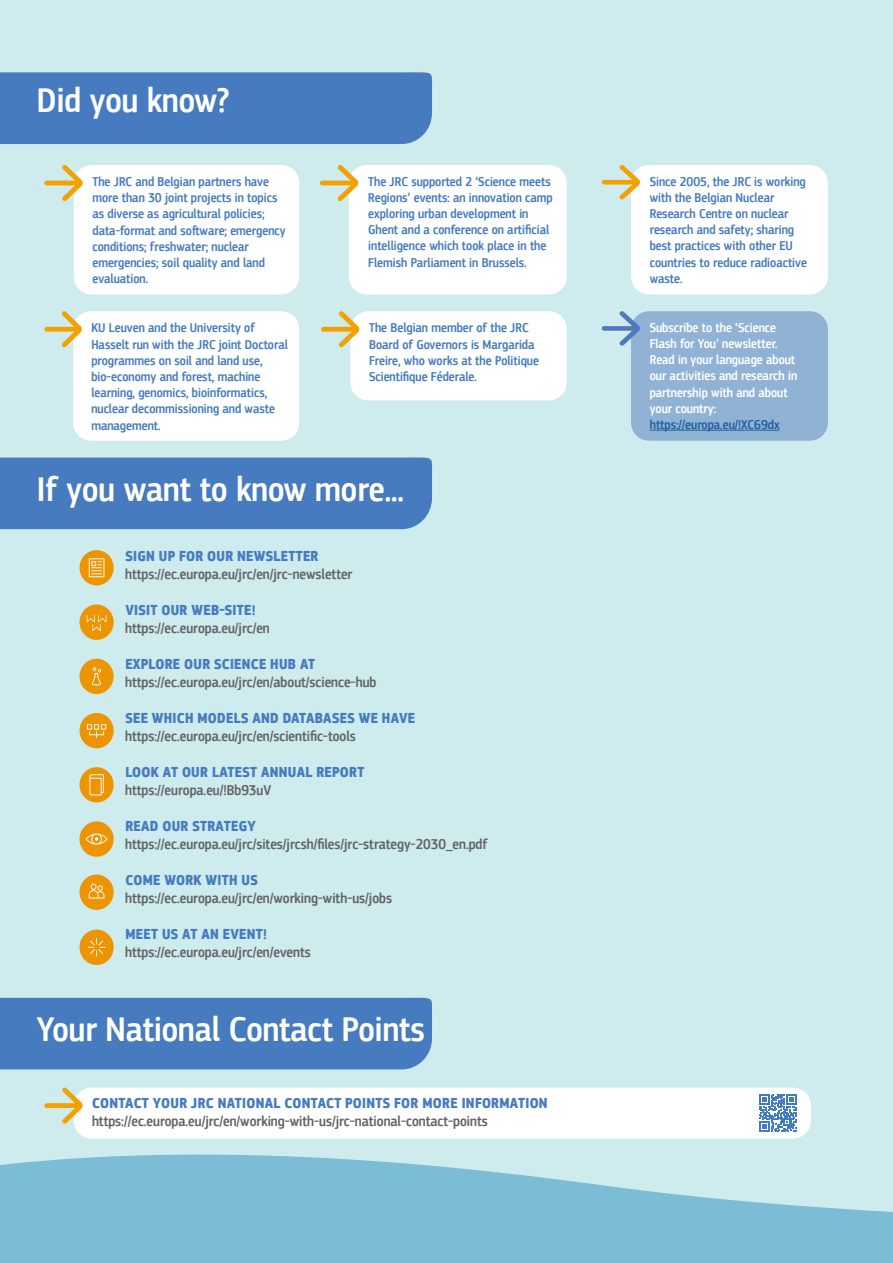
<style>
.page{position:relative;width:893px;height:1263px;background:#ceebee}
.page>*{position:absolute;margin:0;border:0;box-sizing:border-box;transform-origin:0 0}
.t1{font:500 36px "EC Square Sans Cond Pro";color:#fff}
.t2{font:500 15px "EC Square Sans Cond Pro";color:#636466}
.t3{font:700 15px "EC Square Sans Cond Pro";letter-spacing:.02em;color:#467cbf}
.t4{font:500 13.5px/16.2px "EC Square Sans Cond Pro";color:#467cbf}
.t5{font:500 13.5px/16.2px "EC Square Sans Cond Pro";color:#fff}
.t6{font:500 13.5px "EC Square Sans Cond Pro";color:#215e9e}
</style>
<div class="page">
<div style="left:0;top:72px;width:433px;height:72px;background:#467cbf"></div>
<div style="left:0;top:457px;width:433px;height:72px;background:#467cbf"></div>
<div style="left:0;top:997px;width:433px;height:72px;background:#467cbf"></div>
<div style="left:80px;top:767px;width:34px;height:35px;background:#ed9402;border-radius:50%"></div>
<svg style="left:89px;top:774px;width:15px;height:21px"></svg>
<div style="left:80px;top:929px;width:34px;height:36px;background:#ed9402;border-radius:50%"></div>
<svg style="left:88px;top:938px;width:18px;height:18px"></svg>
<div style="left:80px;top:713px;width:34px;height:35px;background:#ed9402;border-radius:50%"></div>
<svg style="left:87px;top:724px;width:19px;height:14px"></svg>
<div style="left:80px;top:659px;width:34px;height:35px;background:#ed9402;border-radius:50%"></div>
<svg style="left:92px;top:667px;width:9px;height:18px"></svg>
<div style="left:80px;top:874px;width:34px;height:36px;background:#ed9402;border-radius:50%"></div>
<svg style="left:89px;top:884px;width:15px;height:14px"></svg>
<div style="left:80px;top:821px;width:34px;height:36px;background:#ed9402;border-radius:50%"></div>
<svg style="left:86px;top:833px;width:22px;height:11px"></svg>
<div style="left:80px;top:550px;width:34px;height:35px;background:#ed9402;border-radius:50%"></div>
<svg style="left:89px;top:558px;width:15px;height:19px"></svg>
<div style="left:80px;top:604px;width:34px;height:36px;background:#ed9402;border-radius:50%"></div>
<svg style="left:87px;top:615px;width:19px;height:16px"></svg>
<div style="left:74px;top:165px;width:225px;height:129px;background:#fff;border-radius:18px"></div>
<svg style="left:44px;top:165px;width:39px;height:36px"></svg>
<div style="left:349px;top:165px;width:218px;height:129px;background:#fff;border-radius:18px"></div>
<div style="left:350px;top:311px;width:217px;height:89px;background:#fff;border-radius:18px"></div>
<svg style="left:321px;top:311px;width:39px;height:36px"></svg>
<div style="left:73px;top:311px;width:226px;height:130px;background:#fff;border-radius:18px"></div>
<svg style="left:44px;top:311px;width:38px;height:36px"></svg>
<div style="left:631px;top:165px;width:197px;height:129px;background:#fff;border-radius:18px"></div>
<svg style="left:602px;top:165px;width:38px;height:34px"></svg>
<div style="left:631px;top:311px;width:197px;height:130px;background:#90b3d5;border-radius:18px"></div>
<hr style="left:650px;top:430px;width:130px;height:1px;background:#215e9e">
<svg style="left:602px;top:311px;width:38px;height:35px"></svg>
<svg style="left:0;top:1138px;width:893px;height:125px;fill:#7bbdd6"></svg>
<div style="left:74px;top:1087px;width:737px;height:51px;background:#fff;border-radius:18px"></div>
<svg style="left:44px;top:1087px;width:39px;height:36px"></svg>
<svg style="left:759px;top:1094px;width:37px;height:38px"></svg>
<svg style="left:320px;top:165px;width:39px;height:36px"></svg>
<h1 class="t1" style="left:37px;top:79px;width:194px">Did you know?</h1>
<p class="t4" style="left:92px;top:174px;width:195px">The JRC and Belgian partners have more than 30 joint projects in topics as diverse as agricultural policies; data-format and software; emergency conditions; freshwater; nuclear emergencies; soil quality and land evaluation.</p>
<p class="t4" style="left:368px;top:173px;width:186px">The JRC supported 2 ‘Science meets Regions’ events: an innovation camp exploring urban development in Ghent and a conference on artificial intelligence which took place in the Flemish Parliament in Brussels.</p>
<p class="t4" style="left:369px;top:320px;width:171px">The Belgian member of the JRC<br>Board of Governors is Margarida<br>Freire, who works at the Politique<br>Scientifique Féderale.</p>
<p class="t4" style="left:91px;top:320px;width:198px">KU Leuven and the University of<br>Hasselt run with the JRC joint Doctoral programmes on soil and land use, bio-economy and forest, machine learning, genomics, bioinformatics, nuclear decommissioning and waste management.</p>
<h1 class="t1" style="left:37px;top:468px;width:369px">If you want to know more...</h1>
<p class="t3" style="left:125px;top:547px;width:195px">SIGN UP FOR OUR NEWSLETTER</p>
<p class="t2" style="left:125px;top:566px;width:229px">https://ec.europa.eu/jrc/en/jrc-newsletter</p>
<p class="t3" style="left:125px;top:601px;width:132px">VISIT OUR WEB-SITE!</p>
<p class="t2" style="left:125px;top:620px;width:146px">https://ec.europa.eu/jrc/en</p>
<p class="t3" style="left:125px;top:655px;width:191px">EXPLORE OUR SCIENCE HUB AT</p>
<p class="t2" style="left:125px;top:674px;width:253px">https://ec.europa.eu/jrc/en/about/science-hub</p>
<p class="t3" style="left:125px;top:709px;width:291px">SEE WHICH MODELS AND DATABASES WE HAVE</p>
<p class="t2" style="left:125px;top:728px;width:232px">https://ec.europa.eu/jrc/en/scientific-tools</p>
<p class="t3" style="left:125px;top:763px;width:241px">LOOK AT OUR LATEST ANNUAL REPORT</p>
<p class="t2" style="left:125px;top:782px;width:148px">https://europa.eu/!Bb93uV</p>
<p class="t3" style="left:125px;top:817px;width:132px">READ OUR STRATEGY</p>
<p class="t2" style="left:125px;top:836px;width:364px">https://ec.europa.eu/jrc/sites/jrcsh/files/jrc-strategy-2030_en.pdf</p>
<p class="t3" style="left:125px;top:871px;width:134px">COME WORK WITH US</p>
<p class="t2" style="left:125px;top:890px;width:268px">https://ec.europa.eu/jrc/en/working-with-us/jobs</p>
<p class="t3" style="left:125px;top:925px;width:143px">MEET US AT AN EVENT!</p>
<p class="t2" style="left:125px;top:944px;width:187px">https://ec.europa.eu/jrc/en/events</p>
<h1 class="t1" style="left:37px;top:1008px;width:390px">Your National Contact Points</h1>
<p class="t3" style="left:92px;top:1093px;width:457px">CONTACT YOUR JRC NATIONAL CONTACT POINTS FOR MORE INFORMATION</p>
<p class="t2" style="left:92px;top:1112px;width:397px">https://ec.europa.eu/jrc/en/working-with-us/jrc-national-contact-points</p>
<p class="t4" style="left:650px;top:173px;width:159px">Since 2005, the JRC is working with the Belgian Nuclear<br>Research Centre on nuclear research and safety; sharing best practices with other EU countries to reduce radioactive waste.</p>
<p class="t5" style="left:650px;top:319px;width:149px">Subscribe to the ‘Science<br>Flash for You’ newsletter.<br>Read in your language about our activities and research in partnership with and about your country:</p>
<p class="t6" style="left:650px;top:417px;width:132px">https://europa.eu/!XC69dx</p>
</div>
